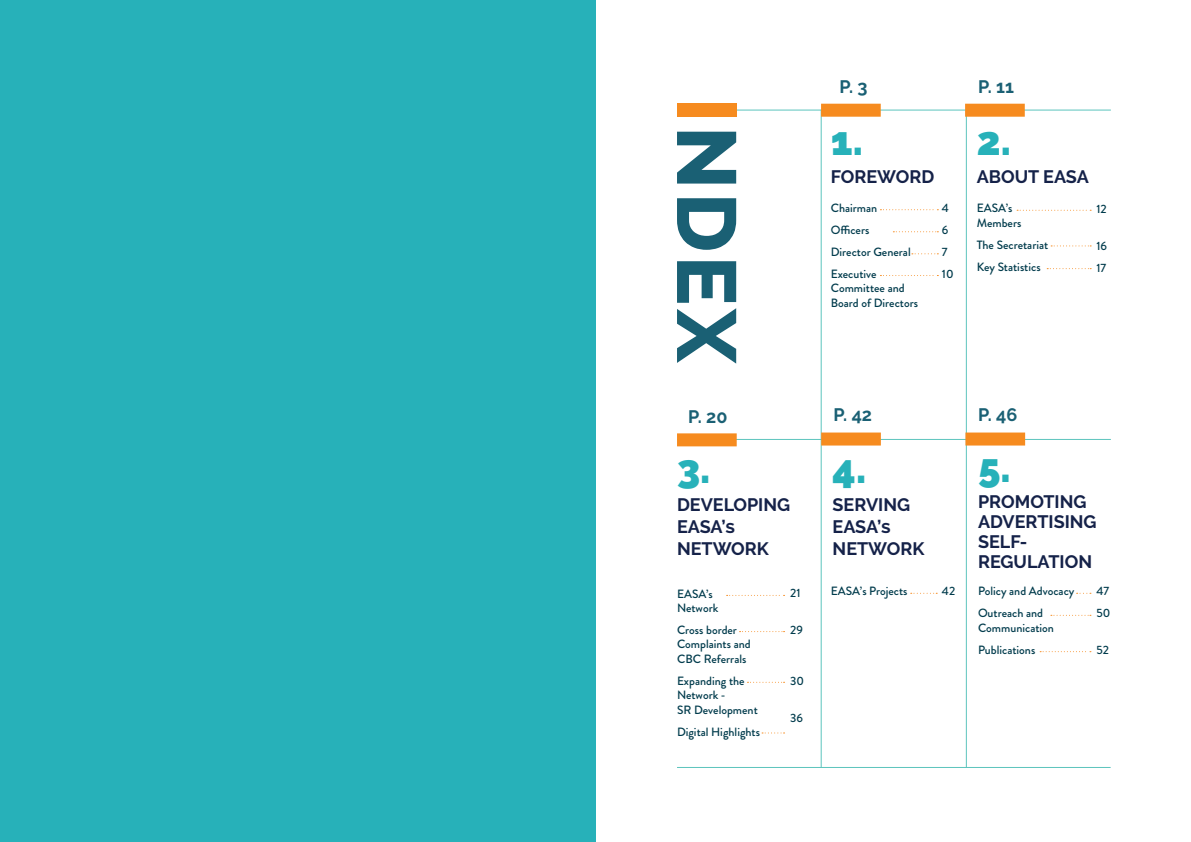
<style>
.page{position:relative;width:1191px;height:842px;background:#fff}
.page>*{position:absolute;margin:0;border:0;box-sizing:border-box;transform-origin:0 0}
.t1{font:800 83.3px "Raleway";letter-spacing:.04em;color:#1a6074}
.t2{font:900 40px "Raleway";color:#27b1b9}
.t3{font:700 18px/22px "Raleway";color:#152249}
.t4{font:700 18px "Raleway";color:#1a6074}
.t5{font:500 12px/22px "Brandon Grotesque";color:#003b4c}
.s1{color:#f68b1f}
</style>
<div class="page">
<hr style="left:726px;top:110px;width:384px;height:1px;background:#5cc4bd">
<hr style="left:677px;top:439px;width:433px;height:1px;background:#5cc4bd">
<hr style="left:677px;top:767px;width:433px;height:1px;background:#5cc4bd">
<hr style="left:966px;top:110px;width:1px;height:657px;background:#5cc4bd">
<hr style="left:821px;top:110px;width:1px;height:657px;background:#5cc4bd">
<div style="left:821px;top:104px;width:59px;height:13px;background:#f68b1f"></div>
<div style="left:821px;top:432px;width:60px;height:13px;background:#f68b1f"></div>
<div style="left:965px;top:104px;width:59px;height:13px;background:#f68b1f"></div>
<div style="left:965px;top:432px;width:60px;height:13px;background:#f68b1f"></div>
<div style="left:677px;top:433px;width:59px;height:13px;background:#f68b1f"></div>
<svg style="left:726px;top:595px;width:58px;height:1px"></svg>
<svg style="left:910px;top:593px;width:27px;height:1px"></svg>
<svg style="left:739px;top:631px;width:45px;height:1px"></svg>
<svg style="left:1051px;top:615px;width:40px;height:1px"></svg>
<svg style="left:747px;top:682px;width:37px;height:1px"></svg>
<svg style="left:1040px;top:651px;width:51px;height:1px"></svg>
<svg style="left:762px;top:732px;width:22px;height:1px"></svg>
<div style="left:0;top:0;width:595px;height:842px;background:#27b1b9"></div>
<svg style="left:880px;top:209px;width:58px;height:1px"></svg>
<svg style="left:1017px;top:210px;width:74px;height:1px"></svg>
<svg style="left:893px;top:231px;width:45px;height:1px"></svg>
<svg style="left:1051px;top:245px;width:40px;height:1px"></svg>
<svg style="left:912px;top:253px;width:26px;height:1px"></svg>
<svg style="left:1047px;top:268px;width:44px;height:1px"></svg>
<svg style="left:880px;top:275px;width:58px;height:1px"></svg>
<h1 class="t1" style="left:753px;top:98px;width:268px;rotate:90deg"><span class="s1">I</span>NDEX</h1>
<h3 class="t4" style="left:839px;top:77px;width:30px">P. 3</h3>
<h2 class="t2" style="left:831px;top:118px;width:34px">1.</h2>
<h3 class="t3" style="left:831px;top:165px;width:105px">FOREWORD</h3>
<p class="t5" style="left:831px;top:197px;width:81px">Chairman<br>Officers<br>Director General<br>Executive</p>
<p class="t5" style="left:831px;top:281px;width:89px;line-height:14.4px">Committee and<br>Board of Directors</p>
<p class="t5" style="left:942px;top:197px;width:13px">4<br>6<br>7<br>10</p>
<h3 class="t4" style="left:978px;top:76px;width:37px">P. 11</h3>
<h2 class="t2" style="left:976px;top:118px;width:36px">2.</h2>
<h3 class="t3" style="left:976px;top:165px;width:114px">ABOUT EASA</h3>
<p class="t5" style="left:976px;top:201px;width:46px;line-height:14.4px">EASA’s<br>Members</p>
<p class="t5" style="left:976px;top:234px;width:73px">The Secretariat<br>Key Statistics</p>
<p class="t5" style="left:1096px;top:198px;width:12px">12</p>
<p class="t5" style="left:1096px;top:235px;width:12px">16<br>17</p>
<h3 class="t4" style="left:688px;top:406px;width:41px">P. 20</h3>
<h3 class="t4" style="left:978px;top:404px;width:41px">P. 46</h3>
<h3 class="t4" style="left:833px;top:404px;width:40px">P. 42</h3>
<h2 class="t2" style="left:677px;top:446px;width:35px">3.</h2>
<h3 class="t3" style="left:677px;top:494px;width:115px">DEVELOPING<br>EASA’s<br>NETWORK</h3>
<p class="t5" style="left:677px;top:586px;width:43px;line-height:14.4px">EASA’s<br>Network</p>
<p class="t5" style="left:677px;top:623px;width:75px;line-height:14.4px">Cross border<br>Complaints and<br>CBC Referrals</p>
<p class="t5" style="left:677px;top:674px;width:82px;line-height:14.4px">Expanding the<br>Network -<br>SR Development</p>
<p class="t5" style="left:677px;top:721px;width:85px">Digital Highlights</p>
<p class="t5" style="left:790px;top:582px;width:12px">21</p>
<p class="t5" style="left:790px;top:619px;width:14px">29</p>
<p class="t5" style="left:790px;top:670px;width:15px">30</p>
<p class="t5" style="left:790px;top:707px;width:14px">36</p>
<h2 class="t2" style="left:832px;top:446px;width:35px">4.</h2>
<h3 class="t3" style="left:832px;top:494px;width:93px">SERVING<br>EASA’s<br>NETWORK</h3>
<p class="t5" style="left:831px;top:580px;width:78px">EASA’s Projects</p>
<p class="t5" style="left:942px;top:580px;width:15px">42</p>
<h2 class="t2" style="left:978px;top:445px;width:34px">5.</h2>
<h3 class="t3" style="left:978px;top:491px;width:120px;line-height:20px">PROMOTING<br>ADVERTISING<br>SELF-<br>REGULATION</h3>
<p class="t5" style="left:978px;top:580px;width:98px">Policy and Advocacy<br>Outreach and</p>
<p class="t5" style="left:978px;top:617px;width:78px">Communication<br>Publications</p>
<p class="t5" style="left:1096px;top:580px;width:15px">47<br>50</p>
<p class="t5" style="left:1096px;top:639px;width:14px">52</p>
</div>
